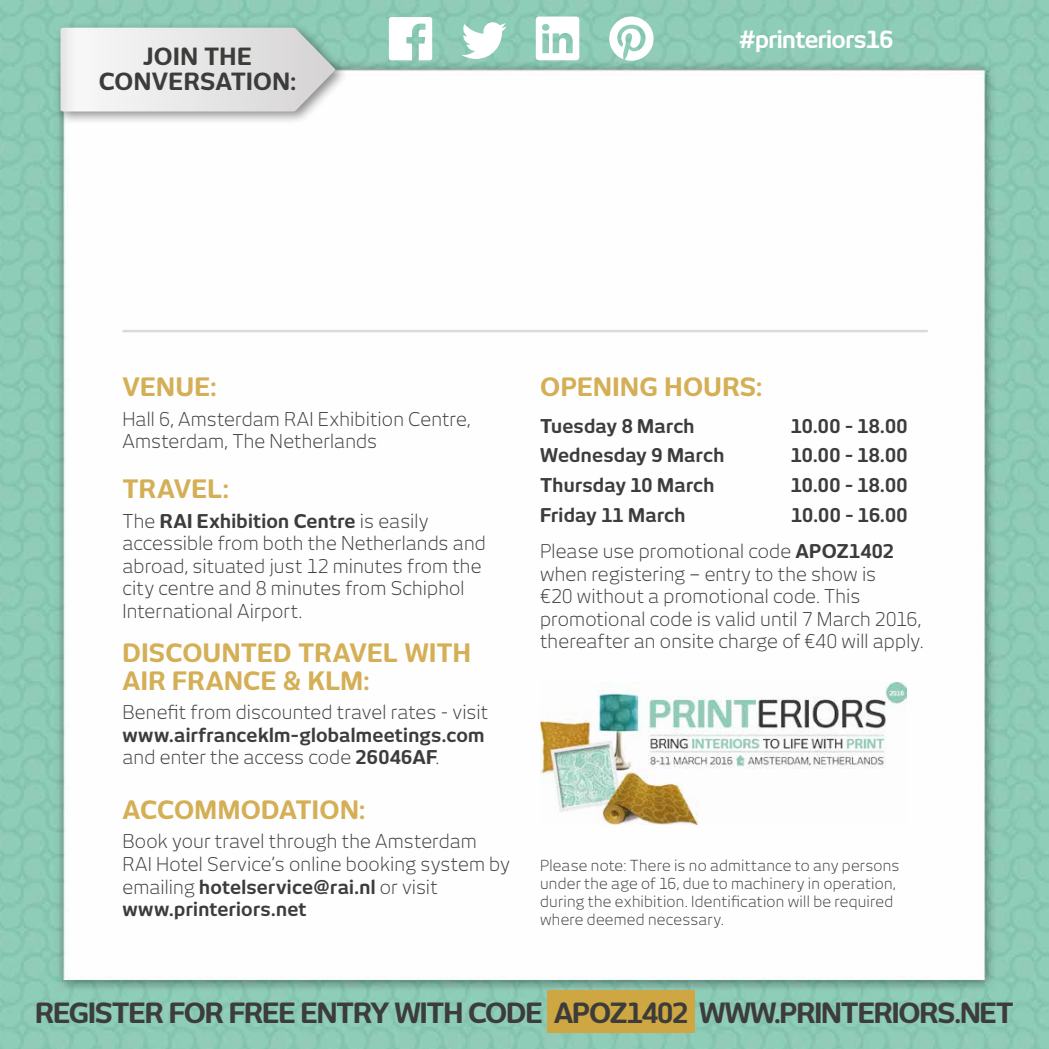
<style>
.page{position:relative;width:1049px;height:1049px;background:#fff}
.page>*{position:absolute;margin:0;border:0;box-sizing:border-box;transform-origin:0 0}
.t1{font:700 27.5px "New June";letter-spacing:-.04em;color:#3c3c3b}
.t2{font:700 25px/27.5px "New June";letter-spacing:.015em;color:#d4af56}
.t3{font:700 23.5px/25.5px "New June";letter-spacing:.02em;color:#3c3c3b;text-align:center}
.t4{font:700 23.5px "New June";letter-spacing:-.025em;color:#fff}
.t5{font:300 18.75px/22.5px "New June";letter-spacing:.01em;color:#3c3c3b}
.t6{font:700 18.75px/22.5px "New June";letter-spacing:.015em;color:#3c3c3b}
.t7{font:300 15px/18px "New June";letter-spacing:.015em;color:#3c3c3b}
.s1{font-weight:700}
.s2{font-weight:300}
</style>
<div class="page">
<img style="left:0;top:0;width:1049px;height:1049px">
<div style="left:547px;top:990px;width:147px;height:43px;background:#cfa742"></div>
<div style="left:55px;top:21px;width:293px;height:105px;background:#000;opacity:.45"></div>
<svg style="left:60px;top:28px;width:275px;height:83px"></svg>
<svg style="left:536px;top:17px;width:43px;height:43px"></svg>
<svg style="left:461px;top:22px;width:46px;height:37px"></svg>
<svg style="left:389px;top:17px;width:43px;height:43px"></svg>
<hr style="left:122px;top:330px;width:806px;height:2px;background:#dadada">
<img style="left:540px;top:682px;width:367px;height:142px">
<svg style="left:609px;top:16px;width:44px;height:45px"></svg>
<p class="t3" style="left:99px;top:43px;width:199px">JOIN THE<br>CONVERSATION:</p>
<p class="t4" style="left:739px;top:25px;width:156px">#printeriors16</p>
<h2 class="t2" style="left:122px;top:373px;width:95px">VENUE:</h2>
<p class="t5" style="left:122px;top:407px;width:350px">Hall 6, Amsterdam RAI Exhibition Centre,<br>Amsterdam, The Netherlands</p>
<h2 class="t2" style="left:122px;top:475px;width:108px">TRAVEL:</h2>
<p class="t5" style="left:122px;top:509px;width:365px">The <span class="s1">RAI Exhibition Centre</span> is easily accessible from both the Netherlands and abroad, situated just 12 minutes from the city centre and 8 minutes from Schiphol International Airport.</p>
<h2 class="t2" style="left:122px;top:639px;width:350px">DISCOUNTED TRAVEL WITH<br>AIR FRANCE &amp; KLM:</h2>
<p class="t5" style="left:122px;top:701px;width:367px">Benefit from discounted travel rates - visit</p>
<p class="t6" style="left:122px;top:723px;width:364px">www.airfranceklm-globalmeetings.com <span class="s2">and enter the access code</span> 26046AF<span class="s2">.</span></p>
<h2 class="t2" style="left:122px;top:796px;width:244px">ACCOMMODATION:</h2>
<p class="t5" style="left:122px;top:830px;width:389px">Book your travel through the Amsterdam RAI Hotel Service’s online booking system by emailing <span class="s1">hotelservice@rai.nl</span> or visit <span class="s1">www.printeriors.net</span></p>
<h2 class="t2" style="left:540px;top:373px;width:224px">OPENING HOURS:</h2>
<p class="t6" style="left:540px;top:414px;width:156px">Tuesday 8 March</p>
<p class="t6" style="left:791px;top:414px;width:118px">10.00 - 18.00</p>
<p class="t6" style="left:540px;top:444px;width:186px">Wednesday 9 March</p>
<p class="t6" style="left:791px;top:444px;width:118px">10.00 - 18.00</p>
<p class="t6" style="left:540px;top:474px;width:176px">Thursday 10 March</p>
<p class="t6" style="left:791px;top:474px;width:118px">10.00 - 18.00</p>
<p class="t6" style="left:540px;top:503px;width:147px">Friday 11 March</p>
<p class="t5" style="left:540px;top:496px;width:369px;line-height:36.8px;text-indent:251px"><span class="s1">10.00 - 16.00<br></span>Please use promotional code <span class="s1">APOZ1402</span></p>
<p class="t5" style="left:540px;top:562px;width:385px">when registering – entry to the show is<br>€20 without a promotional code. This promotional code is valid until 7 March 2016, thereafter an onsite charge of €40 will apply.</p>
<p class="t7" style="left:540px;top:856px;width:361px">Please note: There is no admittance to any persons under the age of 16, due to machinery in operation, during the exhibition. Identification will be required where deemed necessary.</p>
<h1 class="t1" style="left:35px;top:996px;width:980px">REGISTER FOR FREE ENTRY WITH CODE APOZ1402 WWW.PRINTERIORS.NET</h1>
</div>
